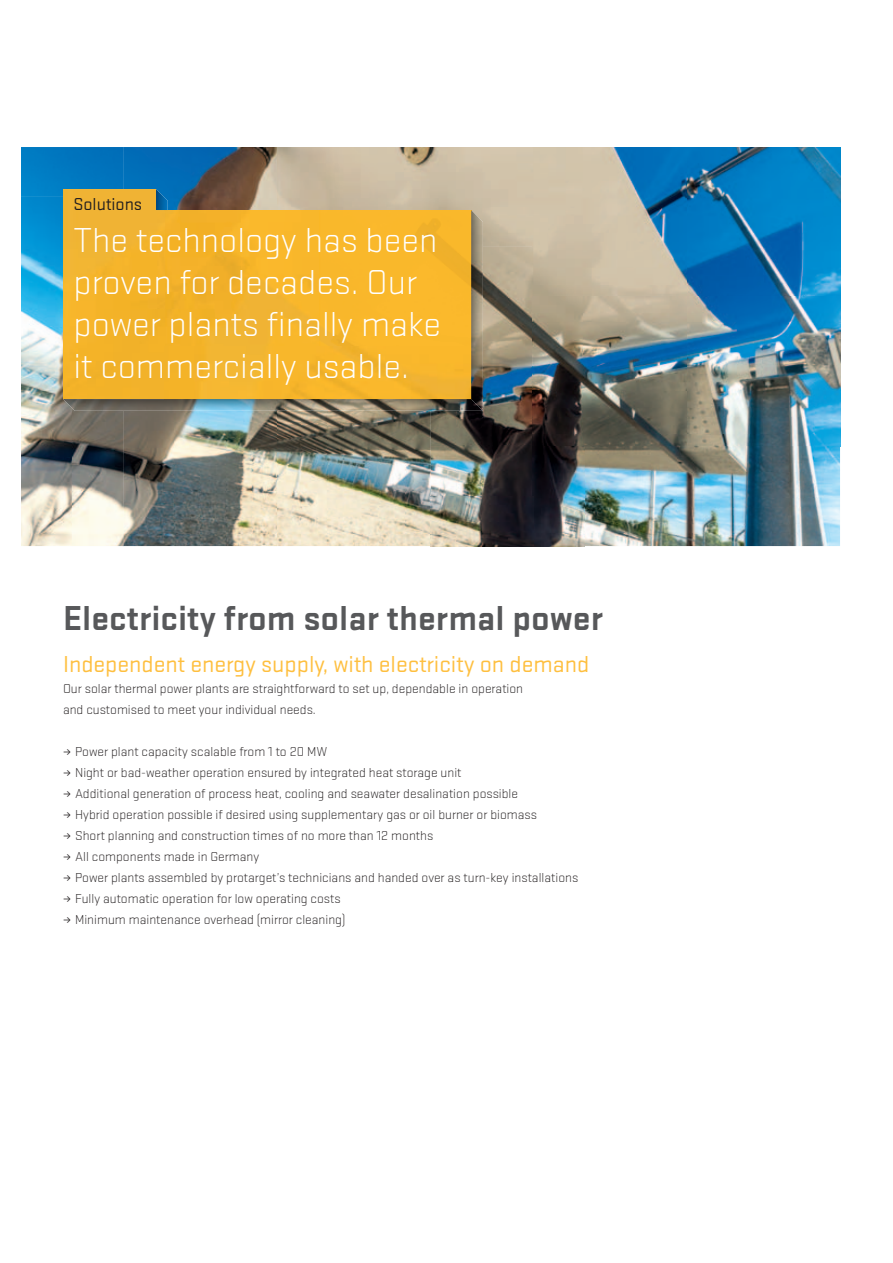
<style>
.page{position:relative;width:893px;height:1263px;background:#fff}
.page>*{position:absolute;margin:0;border:0;box-sizing:border-box;transform-origin:0 0}
.t1{font:300 36px/42px "Stratum 2";color:#fff}
.t2{font:700 36px "Stratum 2";color:#57585a}
.t3{font:24px "Stratum 2";color:#febf3f}
.t4{font:18px "Stratum 2";color:#231f20}
.t5{font:300 13.5px/21px "Stratum 2";color:#231f20}
.s1{font-weight:400}
</style>
<div class="page">
<img style="left:533px;top:147px;width:307px;height:399px">
<img style="left:277px;top:147px;width:256px;height:100px">
<img style="left:124px;top:147px;width:153px;height:63px">
<img style="left:21px;top:147px;width:103px;height:50px">
<img style="left:21px;top:197px;width:51px;height:349px">
<img style="left:431px;top:247px;width:102px;height:299px">
<img style="left:72px;top:411px;width:359px;height:135px">
<img style="left:165px;top:210px;width:306px;height:189px">
<img style="left:63px;top:189px;width:102px;height:210px">
<img style="left:471px;top:210px;width:12px;height:189px">
<img style="left:63px;top:399px;width:420px;height:12px">
<img style="left:156px;top:189px;width:12px;height:21px">
<h3 class="t4" style="left:74px;top:192px;width:70px">Solutions</h3>
<h1 class="t1" style="left:74px;top:218px;width:369px">The technology has been proven for decades. Our power plants finally make it commercially usable.</h1>
<h1 class="t2" style="left:63px;top:593px;width:542px">Electricity from solar thermal power</h1>
<h2 class="t3" style="left:63px;top:648px;width:528px">Independent energy supply, with electricity on demand</h2>
<p class="t5" style="left:63px;top:678px;width:462px">Our solar thermal power plants are straightforward to set up, dependable in operation and customised to meet your individual needs.</p>
<p class="t5" style="left:63px;top:741px;width:517px"><span class="s1">≥</span> Power plant capacity scalable from 1 to 20 MW<br><span class="s1">≥</span> Night or bad-weather operation ensured by integrated heat storage unit<br><span class="s1">≥</span> Additional generation of process heat, cooling and seawater desalination possible<br><span class="s1">≥</span> Hybrid operation possible if desired using supplementary gas or oil burner or biomass<br><span class="s1">≥</span> Short planning and construction times of no more than 12 months<br><span class="s1">≥</span> All components made in Germany<br><span class="s1">≥</span> Power plants assembled by protarget’s technicians and handed over as turn-key installations <span class="s1">≥</span> Fully automatic operation for low operating costs<br><span class="s1">≥</span> Minimum maintenance overhead (mirror cleaning)</p>
</div>
